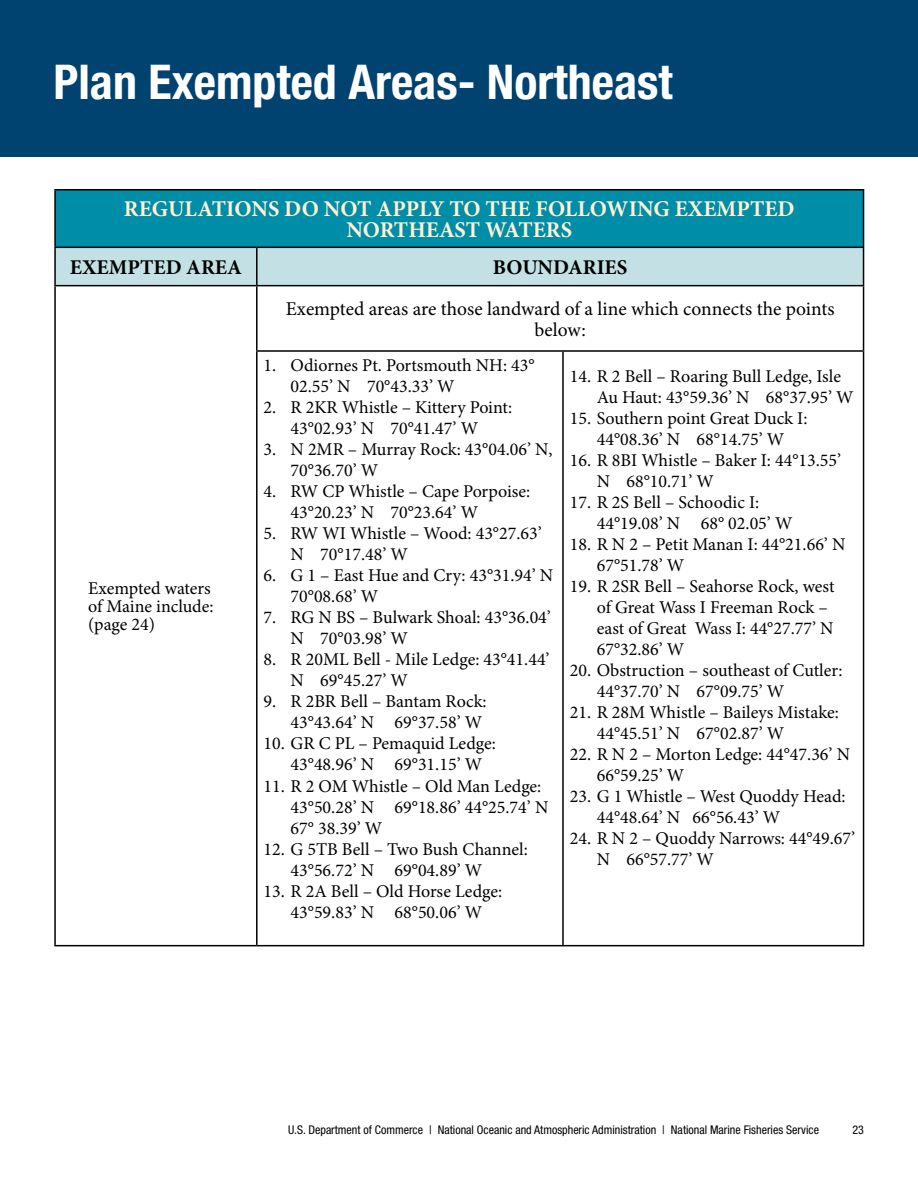
<style>
.page{position:relative;width:918px;height:1188px;background:#fff}
.page>*{position:absolute;margin:0;border:0;box-sizing:border-box;transform-origin:0 0}
.t1{font:700 condensed 48px "Helvetica Neue LT Std";color:#fff}
.t2{font:700 22.5px/21px "Minion Pro";color:#fff1d4;text-align:center}
.t3{font:700 21px "Minion Pro";color:#000}
.t4{font:19.5px/21px "Minion Pro";color:#000;text-align:center}
.t5{font:18px/21px "Minion Pro";color:#000}
.t6{font:condensed 12px "Helvetica Neue LT Std";color:#000}
</style>
<div class="page">
<div style="left:55px;top:190px;width:809px;height:57px;background:#008da8"></div>
<div style="left:55px;top:247px;width:202px;height:39px;background:#c3e1e5"></div>
<div style="left:257px;top:247px;width:607px;height:39px;background:#c3e1e5"></div>
<hr style="left:54px;top:189px;width:203px;height:1px;background:#000">
<hr style="left:54px;top:191px;width:2px;height:56px;background:#000">
<hr style="left:257px;top:189px;width:306px;height:1px;background:#000">
<hr style="left:563px;top:189px;width:301px;height:1px;background:#000">
<hr style="left:863px;top:191px;width:1px;height:56px;background:#000">
<hr style="left:54px;top:247px;width:203px;height:1px;background:#000">
<hr style="left:54px;top:248px;width:2px;height:37px;background:#000">
<hr style="left:257px;top:247px;width:306px;height:1px;background:#000">
<hr style="left:256px;top:248px;width:2px;height:37px;background:#000">
<hr style="left:563px;top:247px;width:301px;height:1px;background:#000">
<hr style="left:863px;top:248px;width:1px;height:37px;background:#000">
<hr style="left:54px;top:285px;width:203px;height:1px;background:#000">
<hr style="left:54px;top:286px;width:2px;height:65px;background:#000">
<hr style="left:54px;top:351px;width:2px;height:594px;background:#000">
<hr style="left:54px;top:945px;width:203px;height:1px;background:#000">
<hr style="left:257px;top:285px;width:306px;height:1px;background:#000">
<hr style="left:256px;top:286px;width:2px;height:64px;background:#000">
<hr style="left:563px;top:285px;width:301px;height:1px;background:#000">
<hr style="left:863px;top:286px;width:1px;height:64px;background:#000">
<hr style="left:256px;top:350px;width:307px;height:2px;background:#000">
<hr style="left:256px;top:352px;width:2px;height:593px;background:#000">
<hr style="left:563px;top:350px;width:301px;height:2px;background:#000">
<hr style="left:562px;top:352px;width:2px;height:593px;background:#000">
<hr style="left:863px;top:352px;width:1px;height:593px;background:#000">
<hr style="left:257px;top:945px;width:306px;height:1px;background:#000">
<hr style="left:563px;top:945px;width:301px;height:1px;background:#000">
<div style="left:0;top:0;width:918px;height:157px;background:#004270"></div>
<p class="t1" style="left:54px;top:53px;width:621px">Plan Exempted Areas- Northeast</p>
<p class="t2" style="left:124px;top:198px;width:672px">REGULATIONS DO NOT APPLY TO THE FOLLOWING EXEMPTED<br>NORTHEAST WATERS</p>
<p class="t3" style="left:70px;top:253px;width:174px">EXEMPTED AREA</p>
<p class="t3" style="left:493px;top:253px;width:136px">BOUNDARIES</p>
<p class="t5" style="left:88px;top:579px;width:127px;line-height:18px">Exempted waters of Maine include: (page 24)</p>
<p class="t4" style="left:286px;top:298px;width:550px">Exempted areas are those landward of a line which connects the points below:</p>
<p class="t5" style="left:291px;top:355px;width:246px;text-indent:-27px">1. Odiornes Pt. Portsmouth NH: 43°<br>02.55’ N 70°43.33’ W</p>
<p class="t5" style="left:264px;top:397px;width:250px;text-align:center">2. R 2KR Whistle – Kittery Point:<br>43°02.93’ N 70°41.47’ W</p>
<p class="t5" style="left:291px;top:439px;width:264px;text-indent:-27px">3. N 2MR – Murray Rock: 43°04.06’ N,<br>70°36.70’ W</p>
<p class="t5" style="left:291px;top:481px;width:241px;text-indent:-27px">4. RW CP Whistle – Cape Porpoise:<br>43°20.23’ N 70°23.64’ W</p>
<p class="t5" style="left:291px;top:523px;width:253px;text-indent:-27px">5. RW WI Whistle – Wood: 43°27.63’<br>N 70°17.48’ W</p>
<p class="t5" style="left:291px;top:565px;width:264px;text-indent:-27px">6. G 1 – East Hue and Cry: 43°31.94’ N<br>70°08.68’ W</p>
<p class="t5" style="left:291px;top:607px;width:262px;text-indent:-27px">7. RG N BS – Bulwark Shoal: 43°36.04’<br>N 70°03.98’ W</p>
<p class="t5" style="left:291px;top:649px;width:261px;text-indent:-27px">8. R 20ML Bell - Mile Ledge: 43°41.44’<br>N 69°45.27’ W</p>
<p class="t5" style="left:264px;top:691px;width:225px;text-align:right">9. R 2BR Bell – Bantam Rock:<br>43°43.64’ N 69°37.58’ W</p>
<p class="t5" style="left:291px;top:733px;width:207px;text-indent:-27px">10. GR C PL – Pemaquid Ledge:<br>43°48.96’ N 69°31.15’ W</p>
<p class="t5" style="left:291px;top:775px;width:259px;text-indent:-27px">11. R 2 OM Whistle – Old Man Ledge:<br>43°50.28’ N 69°18.86’ 44°25.74’ N<br>67° 38.39’ W</p>
<p class="t5" style="left:291px;top:838px;width:239px;text-indent:-27px">12. G 5TB Bell – Two Bush Channel:<br>43°56.72’ N 69°04.89’ W</p>
<p class="t5" style="left:264px;top:880px;width:240px;text-align:center">13. R 2A Bell – Old Horse Ledge:<br>43°59.83’ N 68°50.06’ W</p>
<p class="t5" style="left:597px;top:366px;width:258px;text-indent:-27px">14. R 2 Bell – Roaring Bull Ledge, Isle<br>Au Haut: 43°59.36’ N 68°37.95’ W</p>
<p class="t5" style="left:570px;top:408px;width:239px;text-align:center">15. Southern point Great Duck I:<br>44°08.36’ N 68°14.75’ W</p>
<p class="t5" style="left:597px;top:450px;width:246px;text-indent:-27px">16. R 8BI Whistle – Baker I: 44°13.55’<br>N 68°10.71’ W</p>
<p class="t5" style="left:597px;top:492px;width:197px;text-indent:-27px">17. R 2S Bell – Schoodic I:<br>44°19.08’ N 68° 02.05’ W</p>
<p class="t5" style="left:597px;top:534px;width:250px;text-indent:-27px">18. R N 2 – Petit Manan I: 44°21.66’ N<br>67°51.78’ W</p>
<p class="t5" style="left:597px;top:576px;width:239px;text-indent:-27px">19. R 2SR Bell – Seahorse Rock, west of Great Wass I Freeman Rock – east of Great Wass I: 44°27.77’ N<br>67°32.86’ W</p>
<p class="t5" style="left:597px;top:660px;width:247px;text-indent:-27px">20. Obstruction – southeast of Cutler:<br>44°37.70’ N 67°09.75’ W</p>
<p class="t5" style="left:597px;top:702px;width:244px;text-indent:-27px">21. R 28M Whistle – Baileys Mistake:<br>44°45.51’ N 67°02.87’ W</p>
<p class="t5" style="left:597px;top:744px;width:255px;text-indent:-27px">22. R N 2 – Morton Ledge: 44°47.36’ N<br>66°59.25’ W</p>
<p class="t5" style="left:597px;top:786px;width:250px;text-indent:-27px">23. G 1 Whistle – West Quoddy Head:<br>44°48.64’ N 66°56.43’ W</p>
<p class="t5" style="left:597px;top:828px;width:260px;text-indent:-27px">24. R N 2 – Quoddy Narrows: 44°49.67’<br>N 66°57.77’ W</p>
<p class="t6" style="left:288px;top:1123px;width:532px">U.S. Department of Commerce | National Oceanic and Atmospheric Administration | National Marine Fisheries Service</p>
<p class="t6" style="left:852px;top:1123px;width:13px">23</p>
</div>
